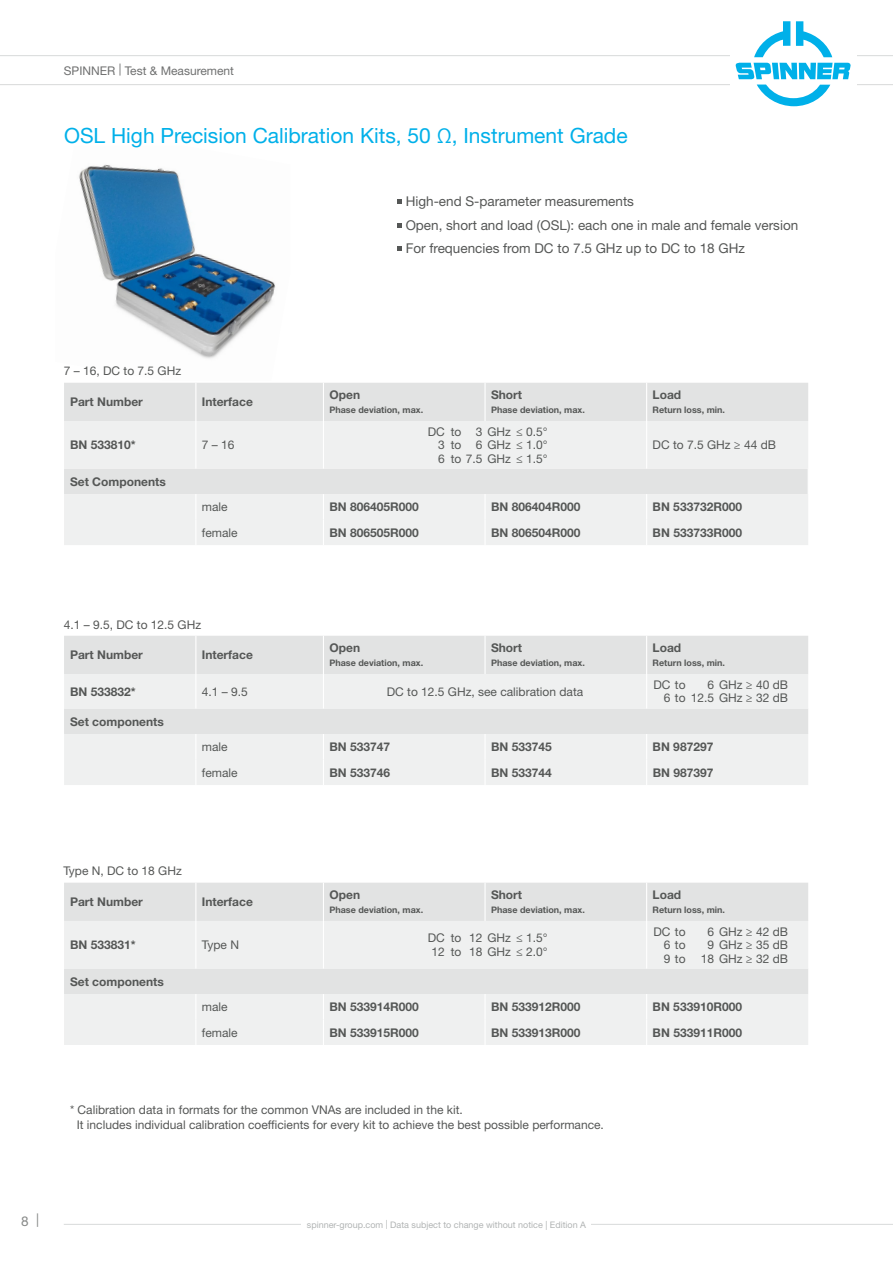
<style>
.page{position:relative;width:893px;height:1263px;background:#fff}
.page>*{position:absolute;margin:0;border:0;box-sizing:border-box;transform-origin:0 0}
.t1{font:21px "Helvetica Neue LT Std";color:#00b0e9}
.t2{font:13.5px/23.5px "Helvetica Neue LT Std";color:#555756}
.t3{font:13.5px "Helvetica Neue LT Std";color:#888a89}
.t4{font:12px/13.5px "Helvetica Neue LT Std";color:#555756;text-align:justify}
.t5{font:700 12px "Helvetica Neue LT Std";color:#555756}
.t6{font:12px "Helvetica Neue LT Std";color:#6f7070}
.t7{font:700 9px "Helvetica Neue LT Std";color:#555756}
.t8{font:9px "Helvetica Neue LT Std";color:#b1b4b4}
</style>
<div class="page">
<hr style="left:64px;top:1224px;width:829px;height:1px;background:#d8dada">
<hr style="left:0;top:55px;width:893px;height:1px;background:#d8dada">
<hr style="left:0;top:84px;width:893px;height:1px;background:#d8dada">
<div style="left:730px;top:32px;width:126px;height:86px;background:#fff"></div>
<div style="left:302px;top:1211px;width:289px;height:26px;background:#fff"></div>
<svg style="left:757px;top:85px;width:73px;height:21px"></svg>
<svg style="left:735px;top:21px;width:116px;height:58px"></svg>
<img style="left:79px;top:164px;width:197px;height:195px">
<svg style="left:397px;top:200px;width:4px;height:4px"></svg>
<svg style="left:397px;top:223px;width:4px;height:5px"></svg>
<svg style="left:397px;top:247px;width:4px;height:4px"></svg>
<div style="left:64px;top:383px;width:744px;height:38px;background:#e2e3e3"></div>
<svg style="left:64px;top:421px;width:744px;height:124px;fill:#eff0f0"></svg>
<hr style="left:484px;top:494px;width:2px;height:26px;background:#fff">
<svg style="left:323px;top:494px;width:1px;height:51px"></svg>
<hr style="left:484px;top:520px;width:2px;height:25px;background:#fff">
<svg style="left:646px;top:494px;width:1px;height:51px"></svg>
<hr style="left:195px;top:383px;width:1px;height:38px;background:#fff">
<hr style="left:195px;top:421px;width:1px;height:48px;background:#fff">
<svg style="left:195px;top:494px;width:1px;height:51px"></svg>
<hr style="left:323px;top:383px;width:1px;height:38px;background:#fff">
<hr style="left:484px;top:383px;width:2px;height:38px;background:#fff">
<hr style="left:323px;top:421px;width:1px;height:48px;background:#fff">
<hr style="left:646px;top:383px;width:1px;height:38px;background:#fff">
<hr style="left:646px;top:421px;width:1px;height:48px;background:#fff">
<div style="left:64px;top:636px;width:744px;height:38px;background:#e2e3e3"></div>
<svg style="left:64px;top:674px;width:744px;height:111px;fill:#eff0f0"></svg>
<hr style="left:484px;top:734px;width:2px;height:25px;background:#fff">
<svg style="left:323px;top:734px;width:1px;height:51px"></svg>
<hr style="left:484px;top:759px;width:2px;height:26px;background:#fff">
<svg style="left:646px;top:734px;width:1px;height:51px"></svg>
<hr style="left:195px;top:636px;width:1px;height:38px;background:#fff">
<hr style="left:195px;top:674px;width:1px;height:34px;background:#fff">
<svg style="left:195px;top:734px;width:1px;height:51px"></svg>
<hr style="left:323px;top:636px;width:1px;height:38px;background:#fff">
<hr style="left:484px;top:636px;width:2px;height:38px;background:#fff">
<hr style="left:323px;top:674px;width:1px;height:34px;background:#fff">
<hr style="left:646px;top:636px;width:1px;height:38px;background:#fff">
<hr style="left:646px;top:674px;width:1px;height:34px;background:#fff">
<div style="left:64px;top:883px;width:744px;height:38px;background:#e2e3e3"></div>
<svg style="left:64px;top:921px;width:744px;height:124px;fill:#eff0f0"></svg>
<hr style="left:484px;top:994px;width:2px;height:25px;background:#fff">
<svg style="left:323px;top:994px;width:1px;height:51px"></svg>
<hr style="left:484px;top:1019px;width:2px;height:26px;background:#fff">
<svg style="left:646px;top:994px;width:1px;height:51px"></svg>
<hr style="left:195px;top:883px;width:1px;height:38px;background:#fff">
<hr style="left:195px;top:921px;width:1px;height:47px;background:#fff">
<svg style="left:195px;top:994px;width:1px;height:51px"></svg>
<hr style="left:323px;top:883px;width:1px;height:38px;background:#fff">
<hr style="left:484px;top:883px;width:2px;height:38px;background:#fff">
<hr style="left:323px;top:921px;width:1px;height:47px;background:#fff">
<hr style="left:646px;top:883px;width:1px;height:38px;background:#fff">
<hr style="left:646px;top:921px;width:1px;height:47px;background:#fff">
<p class="t6" style="left:64px;top:63px;width:172px">SPINNER | Test &amp; Measurement</p>
<h1 class="t1" style="left:64px;top:123px;width:565px">OSL High Precision Calibration Kits, 50 Ω, Instrument Grade</h1>
<p class="t2" style="left:406px;top:190px;width:394px">High-end S-parameter measurements<br>Open, short and load (OSL): each one in male and female version<br>For frequencies from DC to 7.5 GHz up to DC to 18 GHz</p>
<p class="t4" style="left:64px;top:363px;width:119px">7 – 16, DC to 7.5 GHz</p>
<p class="t5" style="left:70px;top:394px;width:74px">Part Number</p>
<p class="t5" style="left:202px;top:394px;width:53px">Interface</p>
<p class="t5" style="left:70px;top:437px;width:67px">BN 533810*</p>
<p class="t4" style="left:202px;top:438px;width:34px">7 – 16</p>
<p class="t5" style="left:70px;top:474px;width:97px">Set Components</p>
<p class="t5" style="left:329px;top:388px;width:32px">Open</p>
<p class="t7" style="left:329px;top:404px;width:95px">Phase deviation, max.</p>
<p class="t5" style="left:491px;top:388px;width:33px">Short</p>
<p class="t7" style="left:491px;top:404px;width:95px">Phase deviation, max.</p>
<p class="t4" style="left:438px;top:424px;width:111px;text-indent:-10px">DC to 3 GHz ≤ 0.5° 3 to 6 GHz ≤ 1.0° 6 to 7.5 GHz ≤ 1.5°</p>
<p class="t5" style="left:653px;top:388px;width:30px">Load</p>
<p class="t7" style="left:653px;top:404px;width:74px">Return loss, min.</p>
<p class="t4" style="left:653px;top:438px;width:125px">DC to 7.5 GHz ≥ 44 dB</p>
<p class="t4" style="left:202px;top:500px;width:27px">male</p>
<p class="t5" style="left:329px;top:499px;width:91px">BN 806405R000</p>
<p class="t5" style="left:491px;top:499px;width:91px">BN 806404R000</p>
<p class="t5" style="left:653px;top:499px;width:91px">BN 533732R000</p>
<p class="t4" style="left:202px;top:525px;width:37px">female</p>
<p class="t5" style="left:329px;top:525px;width:91px">BN 806505R000</p>
<p class="t5" style="left:491px;top:525px;width:91px">BN 806504R000</p>
<p class="t5" style="left:653px;top:525px;width:91px">BN 533733R000</p>
<p class="t4" style="left:64px;top:617px;width:139px">4.1 – 9.5, DC to 12.5 GHz</p>
<p class="t5" style="left:70px;top:647px;width:74px">Part Number</p>
<p class="t5" style="left:202px;top:647px;width:53px">Interface</p>
<p class="t5" style="left:329px;top:641px;width:32px">Open</p>
<p class="t7" style="left:329px;top:657px;width:95px">Phase deviation, max.</p>
<p class="t5" style="left:491px;top:641px;width:33px">Short</p>
<p class="t7" style="left:491px;top:657px;width:95px">Phase deviation, max.</p>
<p class="t5" style="left:70px;top:684px;width:67px">BN 533832*</p>
<p class="t4" style="left:202px;top:684px;width:48px">4.1 – 9.5</p>
<p class="t4" style="left:387px;top:684px;width:198px">DC to 12.5 GHz, see calibration data</p>
<p class="t5" style="left:70px;top:714px;width:95px">Set components</p>
<p class="t5" style="left:653px;top:641px;width:30px">Load</p>
<p class="t7" style="left:653px;top:657px;width:74px">Return loss, min.</p>
<p class="t4" style="left:653px;top:678px;width:34px">DC to</p>
<p class="t4" style="left:664px;top:678px;width:126px;text-align:right">6 GHz ≥ 40 dB<br>6 to 12.5 GHz ≥ 32 dB</p>
<p class="t4" style="left:202px;top:740px;width:27px">male</p>
<p class="t5" style="left:329px;top:739px;width:62px">BN 533747</p>
<p class="t5" style="left:491px;top:739px;width:62px">BN 533745</p>
<p class="t5" style="left:653px;top:739px;width:62px">BN 987297</p>
<p class="t4" style="left:202px;top:765px;width:37px">female</p>
<p class="t5" style="left:329px;top:765px;width:62px">BN 533746</p>
<p class="t5" style="left:491px;top:765px;width:62px">BN 533744</p>
<p class="t5" style="left:653px;top:765px;width:62px">BN 987397</p>
<p class="t4" style="left:63px;top:863px;width:120px">Type N, DC to 18 GHz</p>
<p class="t5" style="left:70px;top:894px;width:74px">Part Number</p>
<p class="t5" style="left:202px;top:894px;width:53px">Interface</p>
<p class="t5" style="left:329px;top:888px;width:32px">Open</p>
<p class="t7" style="left:329px;top:904px;width:95px">Phase deviation, max.</p>
<p class="t5" style="left:491px;top:888px;width:33px">Short</p>
<p class="t7" style="left:491px;top:904px;width:95px">Phase deviation, max.</p>
<p class="t5" style="left:70px;top:937px;width:67px">BN 533831*</p>
<p class="t4" style="left:202px;top:938px;width:39px">Type N</p>
<p class="t4" style="left:428px;top:931px;width:121px;text-align:center">DC to 12 GHz ≤ 1.5°<br>12 to 18 GHz ≤ 2.0°</p>
<p class="t5" style="left:70px;top:974px;width:95px">Set components</p>
<p class="t5" style="left:653px;top:888px;width:30px">Load</p>
<p class="t7" style="left:653px;top:904px;width:74px">Return loss, min.</p>
<p class="t4" style="left:653px;top:924px;width:34px">DC to</p>
<p class="t4" style="left:707px;top:924px;width:82px">6 GHz ≥ 42 dB</p>
<p class="t4" style="left:664px;top:938px;width:23px">6 to</p>
<p class="t4" style="left:707px;top:938px;width:82px">9 GHz ≥ 35 dB</p>
<p class="t4" style="left:664px;top:951px;width:23px">9 to</p>
<p class="t4" style="left:701px;top:951px;width:89px">18 GHz ≥ 32 dB</p>
<p class="t4" style="left:202px;top:1000px;width:27px">male</p>
<p class="t5" style="left:329px;top:999px;width:91px">BN 533914R000</p>
<p class="t5" style="left:491px;top:999px;width:91px">BN 533912R000</p>
<p class="t5" style="left:653px;top:999px;width:91px">BN 533910R000</p>
<p class="t4" style="left:202px;top:1025px;width:37px">female</p>
<p class="t5" style="left:329px;top:1025px;width:91px">BN 533915R000</p>
<p class="t5" style="left:491px;top:1025px;width:91px">BN 533913R000</p>
<p class="t5" style="left:653px;top:1025px;width:91px">BN 533911R000</p>
<p class="t4" style="left:77px;top:1102px;width:529px;line-height:15px;text-indent:-7px">* Calibration data in formats for the common VNAs are included in the kit.<br>It includes individual calibration coefficients for every kit to achieve the best possible performance.</p>
<p class="t3" style="left:21px;top:1212px;width:20px">8 |</p>
<p class="t8" style="left:307px;top:1219px;width:281px">spinner-group.com | Data subject to change without notice | Edition A</p>
</div>
